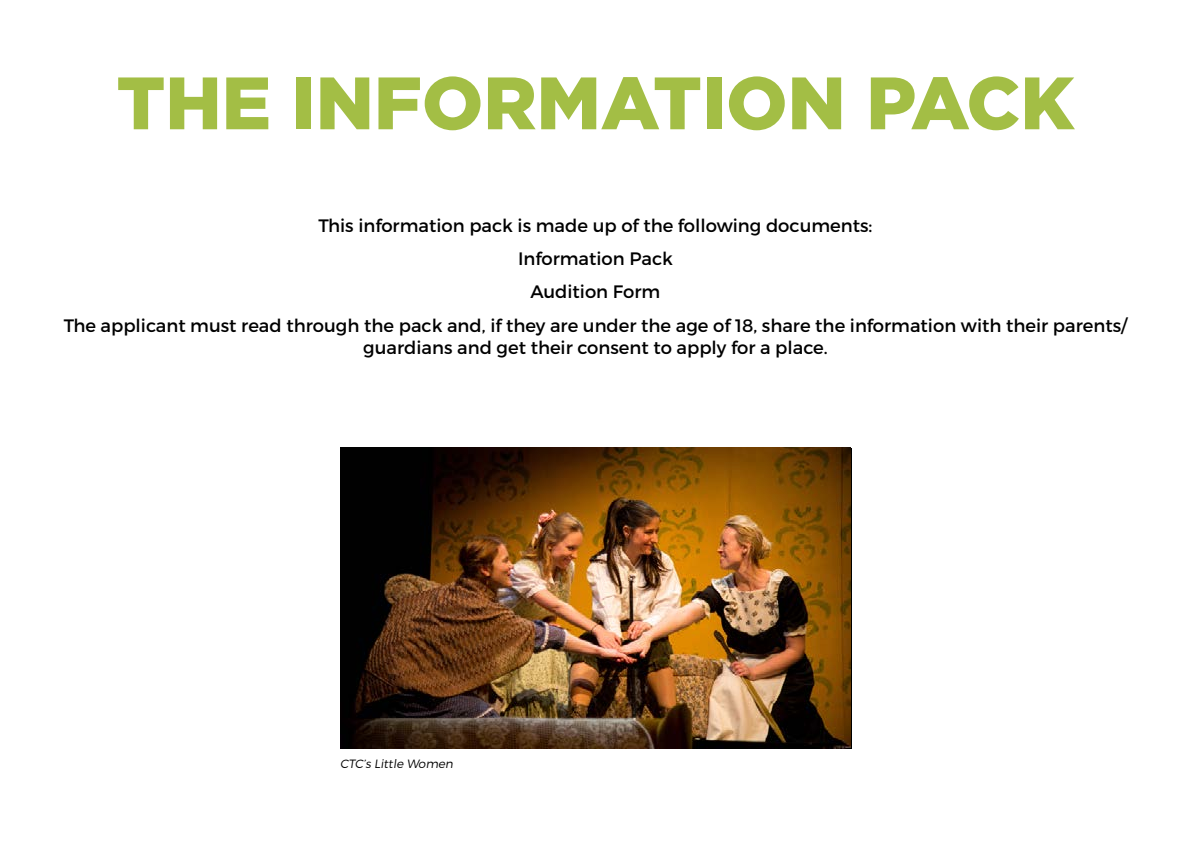
<style>
.page{position:relative;width:1191px;height:842px;background:#fff}
.page>*{position:absolute;margin:0;border:0;box-sizing:border-box;transform-origin:0 0}
.t1{font:900 74px "Gotham";color:#a3be45}
.t2{font:18px/33.3px "Trueno Rg";color:#000;text-align:center}
.t3{font:12px "Trueno Lt It";color:#000}
</style>
<div class="page">
<img style="left:340px;top:448px;width:511px;height:300px">
<h1 class="t1" style="left:116px;top:60px;width:959px">THE INFORMATION PACK</h1>
<p class="t2" style="left:64px;top:209px;width:1064px">This information pack is made up of the following documents:<br>Information Pack<br>Audition Form<br>The applicant must read through the pack and, if they are under the age of 18, share the information with their parents/</p>
<p class="t2" style="left:363px;top:331px;width:466px">guardians and get their consent to apply for a place.</p>
<p class="t3" style="left:340px;top:757px;width:114px">CTC’s Little Women</p>
</div>
